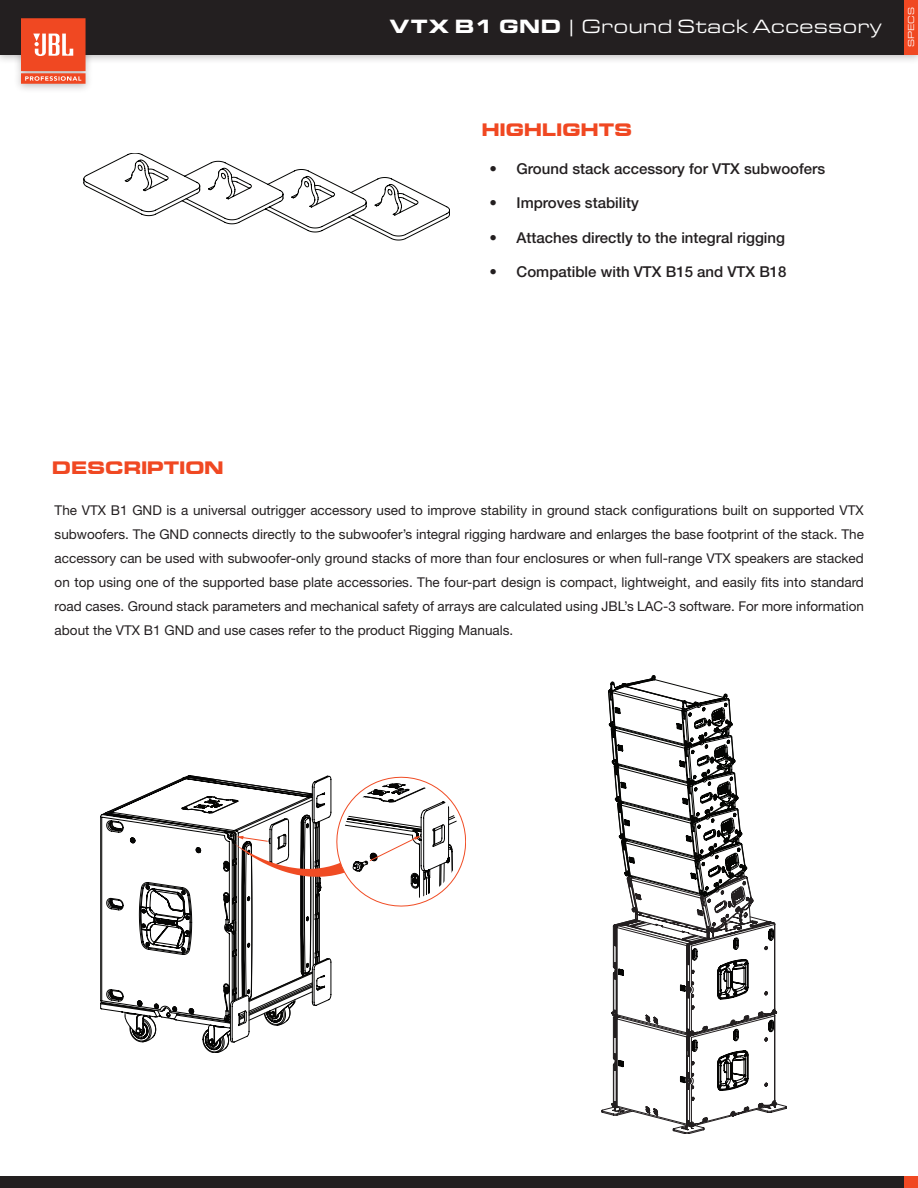
<style>
.page{position:relative;width:918px;height:1188px;background:#fff}
.page>*{position:absolute;margin:0;border:0;box-sizing:border-box;transform-origin:0 0}
.t1{font:19.95px "Eurostile Ext";letter-spacing:.005em;color:#fff}
.Titles{font:700 18px "Eddmond";color:#f04822}
.t2{font:500 15px "Helvetica Neue";color:#231f20}
.Description{font:13.5px/24px "Helvetica Neue";color:#231f20;text-align:justify}
.t3{font:9px "Eurostile Ext";color:#fff}
.s1{font-weight:900}
</style>
<div class="page">
<div style="left:0;top:0;width:918px;height:65px;background:#231f20;opacity:.3"></div>
<div style="left:0;top:0;width:918px;height:55px;background:#231f20"></div>
<div style="left:13px;top:12px;width:81px;height:82px;background:#231f20;opacity:.3"></div>
<svg style="left:21px;top:18px;width:65px;height:66px;background:#ee6444"></svg>
<div style="left:0;top:1176px;width:918px;height:12px;background:#231f20"></div>
<div style="left:904px;top:0;width:14px;height:55px;background:#f04822"></div>
<div style="left:904px;top:1176px;width:14px;height:12px;background:#f04822"></div>
<svg style="left:84px;top:153px;width:366px;height:87px"></svg>
<svg style="left:100px;top:801px;width:189px;height:252px"></svg>
<svg style="left:130px;top:776px;width:336px;height:243px"></svg>
<svg style="left:602px;top:675px;width:185px;height:459px"></svg>
<h1 class="t1" style="left:390px;top:12px;width:493px"><span class="s1">VTX B1 GND</span> | Ground Stack Accessory</h1>
<p class="t3" style="left:905px;top:47px;width:41px;rotate:-90deg">SPECS</p>
<p class="Titles" style="left:482px;top:117px;width:152px">HIGHLIGHTS</p>
<p class="t2" style="left:490px;top:156px;width:337px">• Ground stack accessory for VTX subwoofers</p>
<p class="t2" style="left:490px;top:191px;width:151px">• Improves stability</p>
<p class="t2" style="left:490px;top:225px;width:297px">• Attaches directly to the integral rigging</p>
<p class="t2" style="left:490px;top:260px;width:299px">• Compatible with VTX B15 and VTX B18</p>
<p class="Titles" style="left:52px;top:456px;width:173px">DESCRIPTION</p>
<p class="Description" style="left:55px;top:499px;width:811px">The VTX B1 GND is a universal outrigger accessory used to improve stability in ground stack configurations built on supported VTX subwoofers. The GND connects directly to the subwoofer’s integral rigging hardware and enlarges the base footprint of the stack. The accessory can be used with subwoofer-only ground stacks of more than four enclosures or when full-range VTX speakers are stacked on top using one of the supported base plate accessories. The four-part design is compact, lightweight, and easily fits into standard road cases. Ground stack parameters and mechanical safety of arrays are calculated using JBL’s LAC-3 software. For more information about the VTX B1 GND and use cases refer to the product Rigging Manuals.</p>
</div>
